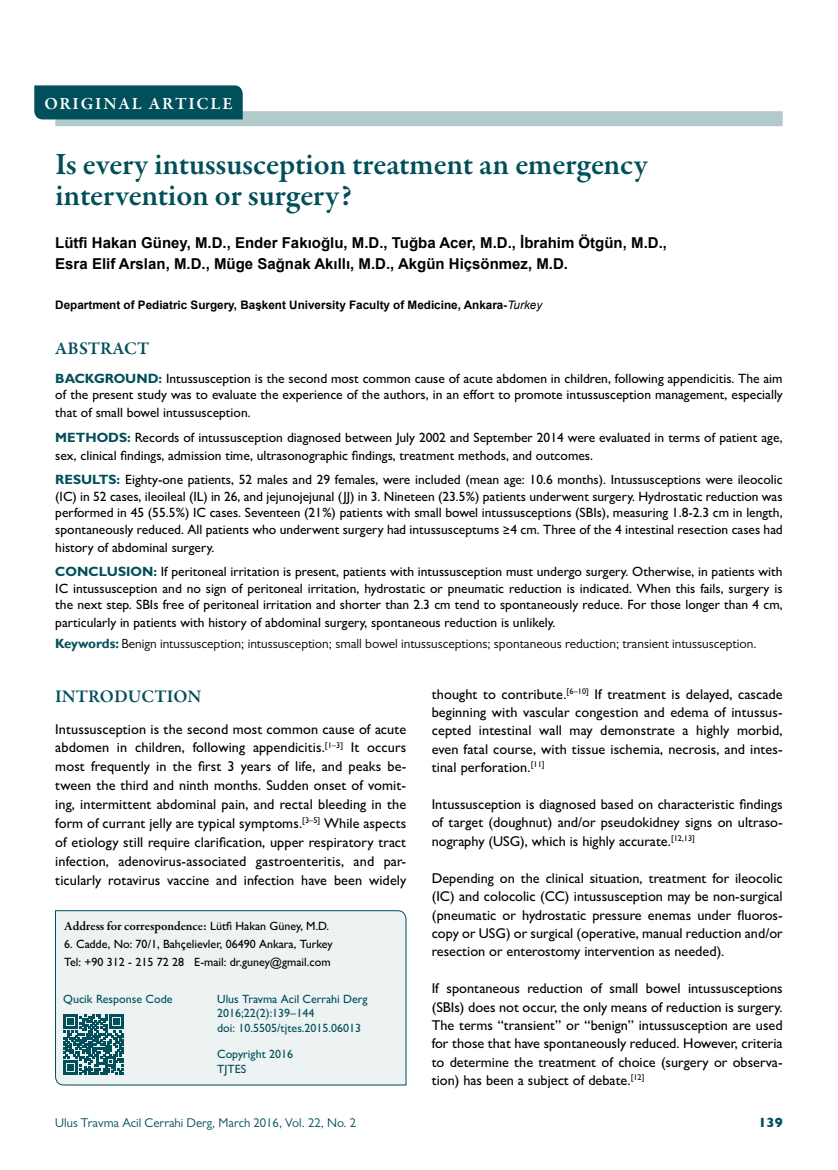
<style>
.page{position:relative;width:838px;height:1170px;background:#fff}
.page>*{position:absolute;margin:0;border:0;box-sizing:border-box;transform-origin:0 0}
.t1{font:600 31.5px/31.5px "Garamond Premr Pro";letter-spacing:-.01em;color:#004f5a}
.t2{font:600 18px "Garamond Premr Pro";letter-spacing:.005em;color:#004f5a}
.t3{font:600 17.25px "Garamond Premr Pro";letter-spacing:.1em;color:#fff}
.t4{font:700 15px/21px "Arial";color:#000}
.t5{font:500 14.25px/18.5px "Gill Sans MT Pro";color:#000;text-align:justify}
.t6{font:500 13.5px/16.5px "Gill Sans MT Pro";color:#000}
.t7{font:800 13.5px "Gill Sans MT Pro";color:#004f5a}
.t8{font:13.35px "Gill Sans MT Pro";color:#000}
.t9{font:12.75px "Gill Sans MT Pro";color:#004f5a}
.t10{font:600 12.75px "Garamond Premr Pro";letter-spacing:-.005em;color:#000}
.t11{font:500 12px/14.4px "Gill Sans MT Pro";color:#004f5a}
.t12{font:500 12px/18px "Gill Sans MT Pro";color:#000}
.t13{font:700 11.7px "Arial";color:#000}
.s1{font-weight:400;font-style:italic}
.s2{font-weight:700;color:#004f5a}
.s3{font-family:"Gill Sans";font-weight:700;color:#004f5a}
.s4{font-family:"Gill Sans MT Pro";font-weight:500;font-size:12px}
</style>
<div class="page">
<div style="left:55px;top:111px;width:727px;height:15px;background:#b3cacd"></div>
<div style="left:34px;top:85px;width:209px;height:34px;background:#004f5a"></div>
<div style="left:55px;top:910px;width:351px;height:175px;background:#edf3f3"></div>
<svg style="left:63px;top:1014px;width:61px;height:60px;background:#437d85"></svg>
<p class="t3" style="left:44px;top:93px;width:190px">ORIGINAL ARTICLE</p>
<h1 class="t1" style="left:55px;top:149px;width:594px">Is every intussusception treatment an emergency intervention or surgery?</h1>
<p class="t4" style="left:55px;top:232px;width:613px">Lütfi Hakan Güney, M.D., Ender Fakıoğlu, M.D., Tuğba Acer, M.D., İbrahim Ötgün, M.D.,<br>Esra Elif Arslan, M.D., Müge Sağnak Akıllı, M.D., Akgün Hiçsönmez, M.D.</p>
<p class="t13" style="left:55px;top:298px;width:488px">Department of Pediatric Surgery, Başkent University Faculty of Medicine, Ankara-<span class="s1">Turkey</span></p>
<p class="t2" style="left:55px;top:337px;width:95px">ABSTRACT</p>
<p class="t6" style="left:55px;top:370px;width:729px"><span class="s2">BACKGROUND:</span> Intussusception is the second most common cause of acute abdomen in children, following appendicitis. The aim of the present study was to evaluate the experience of the authors, in an effort to promote intussusception management, especially</p>
<p class="t6" style="left:55px;top:400px;width:729px;line-height:24.5px">that of small bowel intussusception.<br><span class="s2">METHODS:</span> Records of intussusception diagnosed between July 2002 and September 2014 were evaluated in terms of patient age,</p>
<p class="t6" style="left:55px;top:443px;width:729px;line-height:24.5px">sex, clinical findings, admission time, ultrasonographic findings, treatment methods, and outcomes.<br><span class="s2">RESULTS:</span> Eighty-one patients, 52 males and 29 females, were included (mean age: 10.6 months). Intussusceptions were ileocolic</p>
<p class="t6" style="left:55px;top:487px;width:729px;text-align:justify">(IC) in 52 cases, ileoileal (IL) in 26, and jejunojejunal (JJ) in 3. Nineteen (23.5%) patients underwent surgery. Hydrostatic reduction was performed in 45 (55.5%) IC cases. Seventeen (21%) patients with small bowel intussusceptions (SBIs), measuring 1.8-2.3 cm in length, spontaneously reduced. All patients who underwent surgery had intussusceptums ≥4 cm. Three of the 4 intestinal resection cases had</p>
<p class="t6" style="left:55px;top:534px;width:729px;line-height:24.5px">history of abdominal surgery.<br><span class="s2">CONCLUSION:</span> If peritoneal irritation is present, patients with intussusception must undergo surgery. Otherwise, in patients with</p>
<p class="t6" style="left:55px;top:579px;width:729px;line-height:17px;text-align:justify">IC intussusception and no sign of peritoneal irritation, hydrostatic or pneumatic reduction is indicated. When this fails, surgery is the next step. SBIs free of peritoneal irritation and shorter than 2.3 cm tend to spontaneously reduce. For those longer than 4 cm, particularly in patients with history of abdominal surgery, spontaneous reduction is unlikely.</p>
<p class="t8" style="left:55px;top:635px;width:702px"><span class="s3">Keywords:</span> Benign intussusception; intussusception; small bowel intussusceptions; spontaneous reduction; transient intussusception.</p>
<p class="t5" style="left:432px;top:684px;width:352px">thought to contribute.<sup>[6–10]</sup> If treatment is delayed, cascade beginning with vascular congestion and edema of intussus&shy;cepted intestinal wall may demonstrate a highly morbid, even fatal course, with tissue ischemia, necrosis, and intes&shy;tinal perforation.<sup>[11]</sup></p>
<p class="t5" style="left:432px;top:794px;width:352px">Intussusception is diagnosed based on characteristic findings of target (doughnut) and/or pseudokidney signs on ultraso&shy;nography (USG), which is highly accurate.<sup>[12,13]</sup></p>
<p class="t5" style="left:432px;top:868px;width:352px">Depending on the clinical situation, treatment for ileocolic (IC) and colocolic (CC) intussusception may be non-surgical (pneumatic or hydrostatic pressure enemas under fluoros&shy;copy or USG) or surgical (operative, manual reduction and/or resection or enterostomy intervention as needed).</p>
<p class="t5" style="left:432px;top:978px;width:352px">If spontaneous reduction of small bowel intussusceptions (SBIs) does not occur, the only means of reduction is surgery.<br>The terms “transient” or “benign” intussusception are used for those that have spontaneously reduced. However, criteria to determine the treatment of choice (surgery or observa&shy;tion) has been a subject of debate.<sup>[12]</sup></p>
<p class="t2" style="left:55px;top:685px;width:148px">INTRODUCTION</p>
<p class="t5" style="left:55px;top:719px;width:352px;line-height:18.9px">Intussusception is the second most common cause of acute abdomen in children, following appendicitis.<sup>[1–3]</sup> It occurs most frequently in the first 3 years of life, and peaks be&shy;tween the third and ninth months. Sudden onset of vomit&shy;ing, intermittent abdominal pain, and rectal bleeding in the form of currant jelly are typical symptoms.<sup>[3–5]</sup> While aspects of etiology still require clarification, upper respiratory tract infection, adenovirus-associated gastroenteritis, and par&shy;ticularly rotavirus vaccine and infection have been widely</p>
<p class="t10" style="left:64px;top:918px;width:266px">Address for correspondence: <span class="s4">Lütfi Hakan Güney, M.D.</span></p>
<p class="t12" style="left:64px;top:934px;width:270px">6. Cadde, No: 70/1, Bahçelievler, 06490 Ankara, Turkey<br>Tel: +90 312 - 215 72 28 E-mail: dr.guney@gmail.com</p>
<p class="t11" style="left:63px;top:991px;width:111px">Qucik Response Code</p>
<p class="t11" style="left:217px;top:991px;width:152px">Ulus Travma Acil Cerrahi Derg<br>2016;22(2):139–144<br>doi: 10.5505/tjtes.2015.06013</p>
<p class="t11" style="left:217px;top:1046px;width:78px">Copyright 2016<br>TJTES</p>
<p class="t9" style="left:55px;top:1115px;width:302px">Ulus Travma Acil Cerrahi Derg, March 2016, Vol. 22, No. 2</p>
<p class="t7" style="left:758px;top:1114px;width:26px">139</p>
</div>
